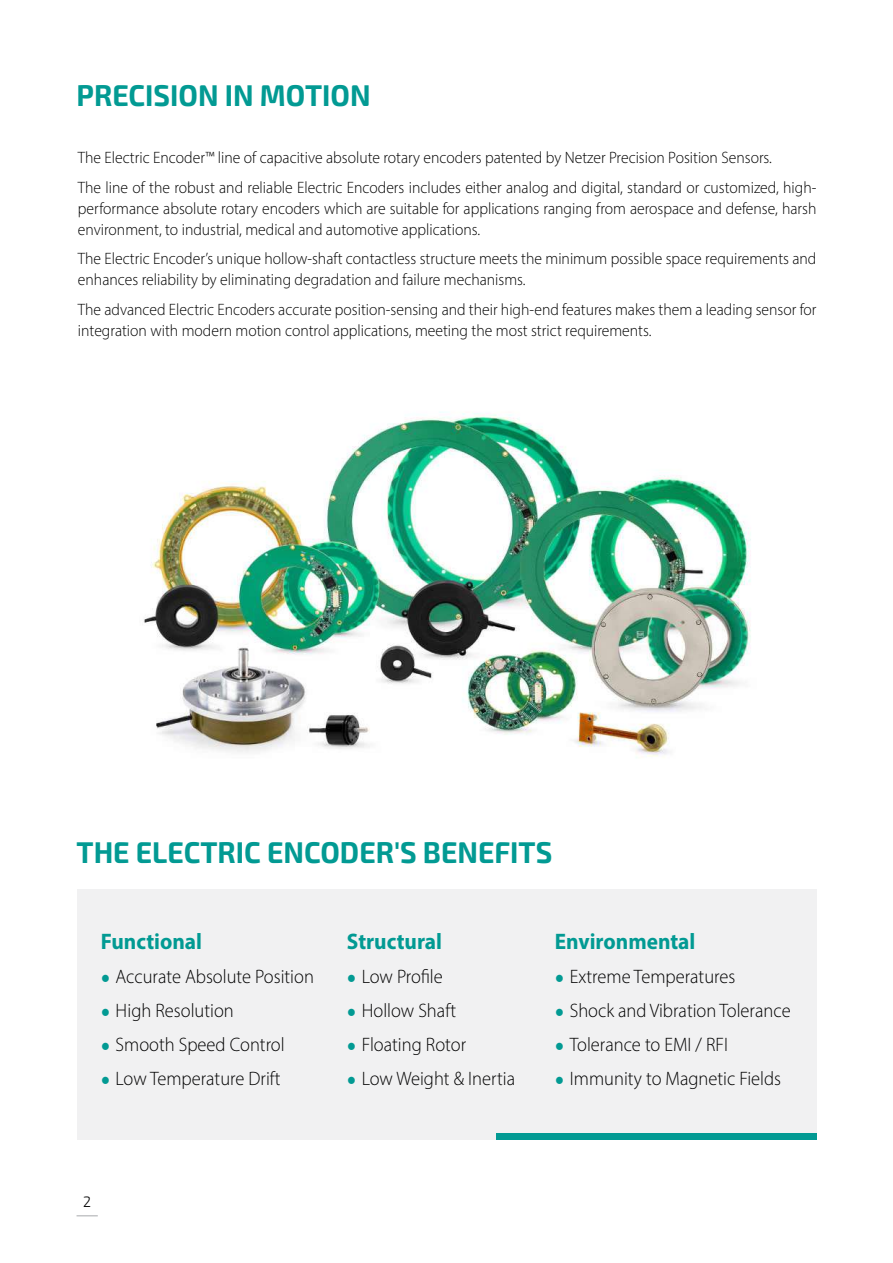
<style>
.page{position:relative;width:893px;height:1263px;background:#fff}
.page>*{position:absolute;margin:0;border:0;box-sizing:border-box;transform-origin:0 0}
.t1{font:700 30px "Exo 2";color:#029a93;scale:.95 1}
.t2{font:700 22.5px "Myriad Pro";color:#029a93;scale:.95 1}
.t3{font:300 19.5px "Myriad Pro";color:#000;scale:.95 1}
.t4{font:300 16.5px/21px "Myriad Pro";color:#000;scale:.95 1}
.t5{font:300 15px "Exo 2";color:#000;scale:.94 1}
.s1{font-family:"Calibri";font-weight:400;font-size:16.5px;color:#029a93}
</style>
<div class="page">
<svg style="left:77px;top:1215px;width:21px;height:1px"></svg>
<div style="left:77px;top:890px;width:739px;height:250px;background:#f1f1f2"></div>
<img style="left:143px;top:412px;width:608px;height:346px">
<div style="left:496px;top:1133px;width:320px;height:7px;background:#029a93"></div>
<h1 class="t1" style="left:77px;top:78px;width:311px">PRECISION IN MOTION</h1>
<p class="t4" style="left:78px;top:143px;width:779px;line-height:29.5px">The Electric Encoder™ line of capacitive absolute rotary encoders patented by Netzer Precision Position Sensors.<br>The line of the robust and reliable Electric Encoders includes either analog and digital, standard or customized, high-</p>
<p class="t4" style="left:78px;top:198px;width:779px">performance absolute rotary encoders which are suitable for applications ranging from aerospace and defense, harsh environment, to industrial, medical and automotive applications.</p>
<p class="t4" style="left:78px;top:248px;width:779px">The Electric Encoder’s unique hollow-shaft contactless structure meets the minimum possible space requirements and enhances reliability by eliminating degradation and failure mechanisms.</p>
<p class="t4" style="left:78px;top:299px;width:779px">The advanced Electric Encoders accurate position-sensing and their high-end features makes them a leading sensor for integration with modern motion control applications, meeting the most strict requirements.</p>
<h1 class="t1" style="left:77px;top:834px;width:502px">THE ELECTRIC ENCODER'S BENEFITS</h1>
<h2 class="t2" style="left:101px;top:927px;width:108px">Functional</h2>
<p class="t3" style="left:101px;top:965px;width:226px"><span class="s1">●</span> Accurate Absolute Position</p>
<p class="t3" style="left:101px;top:999px;width:142px"><span class="s1">●</span> High Resolution</p>
<p class="t3" style="left:101px;top:1033px;width:195px"><span class="s1">●</span> Smooth Speed Control</p>
<p class="t3" style="left:101px;top:1067px;width:191px"><span class="s1">●</span> Low Temperature Drift</p>
<h2 class="t2" style="left:347px;top:927px;width:102px">Structural</h2>
<p class="t3" style="left:347px;top:965px;width:103px"><span class="s1">●</span> Low Profile</p>
<p class="t3" style="left:347px;top:999px;width:116px"><span class="s1">●</span> Hollow Shaft</p>
<p class="t3" style="left:347px;top:1033px;width:127px"><span class="s1">●</span> Floating Rotor</p>
<p class="t3" style="left:347px;top:1067px;width:179px"><span class="s1">●</span> Low Weight &amp; Inertia</p>
<h2 class="t2" style="left:555px;top:927px;width:150px">Environmental</h2>
<p class="t3" style="left:555px;top:965px;width:191px"><span class="s1">●</span> Extreme Temperatures</p>
<p class="t3" style="left:555px;top:999px;width:250px"><span class="s1">●</span> Shock and Vibration Tolerance</p>
<p class="t3" style="left:555px;top:1033px;width:184px"><span class="s1">●</span> Tolerance to EMI / RFI</p>
<p class="t3" style="left:555px;top:1067px;width:240px"><span class="s1">●</span> Immunity to Magnetic Fields</p>
<p class="t5" style="left:83px;top:1193px;width:10px">2</p>
</div>
